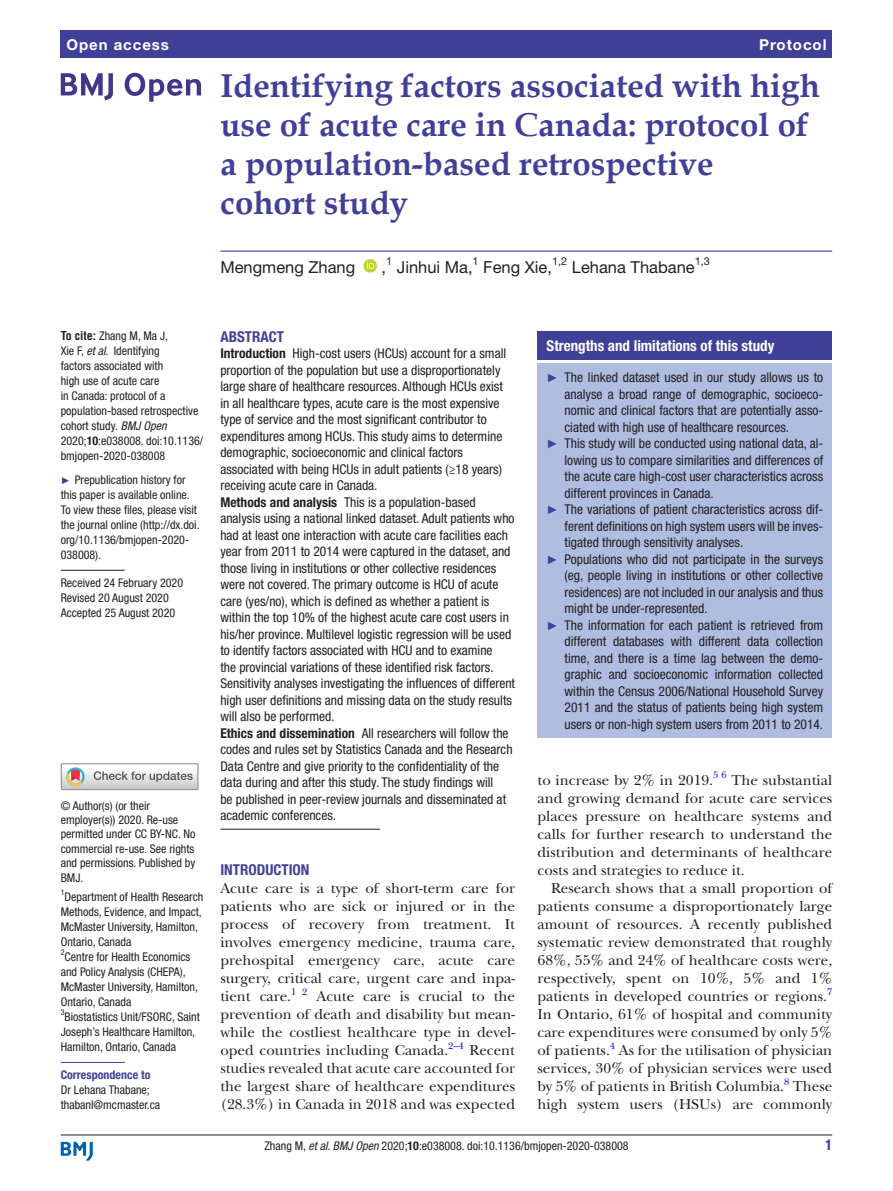
<style>
.page{position:relative;width:893px;height:1191px;background:#fff}
.page>*{position:absolute;margin:0;border:0;box-sizing:border-box;transform-origin:0 0}
.t1{font:700 33px/39px "Book Antiqua";color:#414099}
.t2{font:16.5px "Helvetica Neue LT Std";color:#231f20}
.t3{font:15px/18px "New Baskerville";color:#231f20;text-align:justify}
.t4{font:700 condensed 15px "Helvetica Neue LT Std";color:#fff}
.t5{font:700 condensed 15px "Helvetica Neue LT Std";color:#414099}
.t6{font:700 15px "Helvetica Neue LT Std";letter-spacing:.065em;color:#fff}
.t7{font:condensed 13.5px/16.5px "Helvetica Neue LT Std";color:#231f20}
.t8{font:condensed 12px/15px "Helvetica Neue LT Std";color:#231f20}
.t9{font:700 condensed 12px "Helvetica Neue LT Std";color:#414099}
.t10{font:10.95px "Helvetica Neue LT Std";color:#231f20}
.t11{font:9.9px "New Baskerville";color:#00f}
.t12{font:condensed 7.95px "Helvetica Neue LT Std";color:#231f20}
.s1{font-family:"Helvetica LT Std";font-weight:700}
.s2{font-style:italic}
.s3{font-weight:700}
.s4{font-family:"Arial";font-stretch:normal;font-size:9.75px;color:#414099}
.s5{font-family:"Arial";font-stretch:normal;font-size:12px;color:#414099}
</style>
<div class="page">
<hr style="left:61px;top:1134px;width:771px;height:1px;background:#231f20">
<svg style="left:61px;top:1141px;width:32px;height:19px"></svg>
<div style="left:61px;top:31px;width:771px;height:27px;background:#414099"></div>
<hr style="left:220px;top:250px;width:612px;height:2px;background:#414099">
<svg style="left:363px;top:259px;width:14px;height:14px"></svg>
<hr style="left:61px;top:570px;width:64px;height:1px;background:#231f20">
<hr style="left:61px;top:1062px;width:64px;height:1px;background:#414099">
<svg style="left:61px;top:73px;width:52px;height:27px"></svg>
<svg style="left:125px;top:73px;width:76px;height:29px"></svg>
<div style="left:61px;top:763px;width:138px;height:27px;border:1px solid #969090"></div>
<svg style="left:61px;top:763px;width:137px;height:26px"></svg>
<hr style="left:220px;top:829px;width:160px;height:1px;background:#231f20">
<div style="left:538px;top:331px;width:294px;height:29px;background:#414099"></div>
<div style="left:538px;top:364px;width:294px;height:374px;background:#afbde1"></div>
<p class="t6" style="left:66px;top:35px;width:104px">Open access</p>
<p class="t6" style="left:759px;top:35px;width:69px">Protocol</p>
<h1 class="t1" style="left:220px;top:66px;width:601px">Identifying factors associated with high use of acute care in Canada: protocol of a population-based retrospective<br>cohort study</h1>
<p class="t2" style="left:220px;top:257px;width:136px">Mengmeng Zhang</p>
<p class="t2" style="left:382px;top:257px;width:6px">,</p>
<p class="t10" style="left:386px;top:255px;width:8px">1</p>
<p class="t2" style="left:397px;top:257px;width:77px">Jinhui Ma,</p>
<p class="t10" style="left:473px;top:255px;width:8px">1</p>
<p class="t2" style="left:483px;top:257px;width:70px">Feng Xie,</p>
<p class="t10" style="left:552px;top:255px;width:17px">1,2</p>
<p class="t2" style="left:572px;top:257px;width:124px">Lehana Thabane</p>
<p class="t10" style="left:695px;top:255px;width:17px">1,3</p>
<p class="t8" style="left:61px;top:328px;width:144px"><span class="s1">To cite:</span> Zhang M, Ma J,<br>Xie F, <span class="s2">et al</span>. Identifying<br>factors associated with<br>high use of acute care<br>in Canada: protocol of a population-based retrospective cohort study. <span class="s2">BMJ Open<br></span>2020;<span class="s3">10</span>:e038008. doi:10.1136/ bmjopen-2020-038008</p>
<p class="t8" style="left:61px;top:472px;width:140px"><span class="s4">►</span> Prepublication history for this paper is available online.<br>To view these files, please visit the journal online (http://dx.doi. org/10.1136/bmjopen-2020-<br>038008).</p>
<p class="t8" style="left:61px;top:575px;width:124px">Received 24 February 2020<br>Revised 20 August 2020<br>Accepted 25 August 2020</p>
<p class="t8" style="left:61px;top:798px;width:136px;line-height:14.4px">© Author(s) (or their employer(s)) 2020. Re-use permitted under CC BY-NC. No commercial re-use. See rights and permissions. Published by<br>BMJ.</p>
<p class="t12" style="left:61px;top:888px;width:5px">1</p>
<p class="t8" style="left:61px;top:889px;width:144px;text-indent:4px">Department of Health Research<br>Methods, Evidence, and Impact,<br>McMaster University, Hamilton,<br>Ontario, Canada</p>
<p class="t12" style="left:61px;top:948px;width:5px">2</p>
<p class="t8" style="left:61px;top:949px;width:141px;text-indent:4px">Centre for Health Economics and Policy Analysis (CHEPA),<br>McMaster University, Hamilton,<br>Ontario, Canada<br><sup>3</sup>Biostatistics Unit/FSORC, Saint<br>Joseph’s Healthcare Hamilton,<br>Hamilton, Ontario, Canada</p>
<p class="t9" style="left:61px;top:1067px;width:91px">Correspondence to</p>
<p class="t8" style="left:61px;top:1082px;width:101px">Dr Lehana Thabane; thabanl@mcmaster.ca</p>
<p class="t5" style="left:220px;top:327px;width:65px">ABSTRACT</p>
<p class="t7" style="left:220px;top:345px;width:296px"><span class="s3">Introduction</span> High-cost users (HCUs) account for a small proportion of the population but use a disproportionately large share of healthcare resources. Although HCUs exist in all healthcare types, acute care is the most expensive type of service and the most significant contributor to expenditures among HCUs. This study aims to determine demographic, socioeconomic and clinical factors associated with being HCUs in adult patients (≥18 years) receiving acute care in Canada.<br><span class="s3">Methods and analysis</span> This is a population-based analysis using a national linked dataset. Adult patients who had at least one interaction with acute care facilities each year from 2011 to 2014 were captured in the dataset, and those living in institutions or other collective residences were not covered. The primary outcome is HCU of acute care (yes/no), which is defined as whether a patient is within the top 10% of the highest acute care cost users in his/her province. Multilevel logistic regression will be used to identify factors associated with HCU and to examine<br>the provincial variations of these identified risk factors.<br>Sensitivity analyses investigating the influences of different high user definitions and missing data on the study results will also be performed.<br><span class="s3">Ethics and dissemination</span> All researchers will follow the codes and rules set by Statistics Canada and the Research Data Centre and give priority to the confidentiality of the data during and after this study. The study findings will<br>be published in peer-review journals and disseminated at academic conferences.</p>
<p class="t5" style="left:220px;top:861px;width:91px">INTRODUCTION</p>
<p class="t3" style="left:220px;top:879px;width:296px">Acute care is a type of short-term care for patients who are sick or injured or in the process of recovery from treatment. It involves emergency medicine, trauma care, prehospital emergency care, acute care surgery, critical care, urgent care and inpa&shy;tient care.<sup>1</sup> <sup>2</sup> Acute care is crucial to the prevention of death and disability but mean&shy;while the costliest healthcare type in devel&shy;oped countries including Canada.</p>
<p class="t11" style="left:448px;top:1039px;width:17px">2–4</p>
<p class="t3" style="left:220px;top:1041px;width:296px;text-indent:249px">Recent studies revealed that acute care accounted for the largest share of healthcare expenditures (28.3%) in Canada in 2018 and was expected</p>
<p class="t4" style="left:547px;top:336px;width:229px">Strengths and limitations of this study</p>
<p class="t7" style="left:547px;top:369px;width:278px"><span class="s5">►</span> The linked dataset used in our study allows us to</p>
<p class="t7" style="left:565px;top:386px;width:260px">analyse a broad range of demographic, socioeco-</p>
<p class="t7" style="left:565px;top:402px;width:260px">nomic and clinical factors that are potentially asso-</p>
<p class="t7" style="left:565px;top:419px;width:226px">ciated with high use of healthcare resources.</p>
<p class="t7" style="left:547px;top:435px;width:278px"><span class="s5">►</span> This study will be conducted using national data, al-</p>
<p class="t7" style="left:565px;top:452px;width:260px">lowing us to compare similarities and differences of</p>
<p class="t7" style="left:565px;top:468px;width:260px">the acute care high-cost user characteristics across</p>
<p class="t7" style="left:565px;top:485px;width:151px">different provinces in Canada.</p>
<p class="t7" style="left:547px;top:501px;width:278px"><span class="s5">►</span> The variations of patient characteristics across dif-</p>
<p class="t7" style="left:565px;top:518px;width:260px">ferent definitions on high system users will be inves-</p>
<p class="t7" style="left:565px;top:534px;width:180px">tigated through sensitivity analyses.</p>
<p class="t7" style="left:547px;top:551px;width:278px"><span class="s5">►</span> Populations who did not participate in the surveys</p>
<p class="t7" style="left:565px;top:567px;width:260px">(eg, people living in institutions or other collective</p>
<p class="t7" style="left:565px;top:584px;width:260px">residences) are not included in our analysis and thus</p>
<p class="t7" style="left:565px;top:600px;width:145px">might be under-represented.</p>
<p class="t7" style="left:547px;top:617px;width:278px"><span class="s5">►</span> The information for each patient is retrieved from</p>
<p class="t7" style="left:565px;top:633px;width:260px">different databases with different data collection</p>
<p class="t7" style="left:565px;top:650px;width:260px">time, and there is a time lag between the demo-</p>
<p class="t7" style="left:565px;top:666px;width:260px">graphic and socioeconomic information collected</p>
<p class="t7" style="left:565px;top:683px;width:260px">within the Census 2006/National Household Survey</p>
<p class="t7" style="left:565px;top:699px;width:260px">2011 and the status of patients being high system</p>
<p class="t7" style="left:565px;top:716px;width:260px">users or non-high system users from 2011 to 2014.</p>
<p class="t3" style="left:538px;top:771px;width:296px">to increase by 2% in 2019.<sup>5</sup> <sup>6</sup> The substantial and growing demand for acute care services places pressure on healthcare systems and calls for further research to understand the distribution and determinants of healthcare costs and strategies to reduce it.</p>
<p class="t3" style="left:538px;top:879px;width:296px;text-indent:14px">Research shows that a small proportion of patients consume a disproportionately large amount of resources. A recently published systematic review demonstrated that roughly 68%, 55% and 24% of healthcare costs were, respectively, spent on 10%, 5% and 1% patients in developed countries or regions.<sup>7<br></sup>In Ontario, 61% of hospital and community care expenditures were consumed by only 5% of patients.</p>
<p class="t11" style="left:610px;top:1039px;width:7px">4</p>
<p class="t3" style="left:538px;top:1041px;width:296px;text-indent:81px">As for the utilisation of physician services, 30% of physician services were used by 5% of patients in British Columbia.</p>
<p class="t11" style="left:784px;top:1075px;width:7px">8</p>
<p class="t3" style="left:538px;top:1077px;width:296px;text-align:right">These<br>high system users (HSUs) are commonly</p>
<p class="t8" style="left:264px;top:1137px;width:366px">Zhang M, <span class="s2">et al</span>. <span class="s2">BMJ Open</span> 2020;<span class="s3">10</span>:e038008. doi:10.1136/bmjopen-2020-038008</p>
<p class="t5" style="left:825px;top:1135px;width:9px">1</p>
</div>
